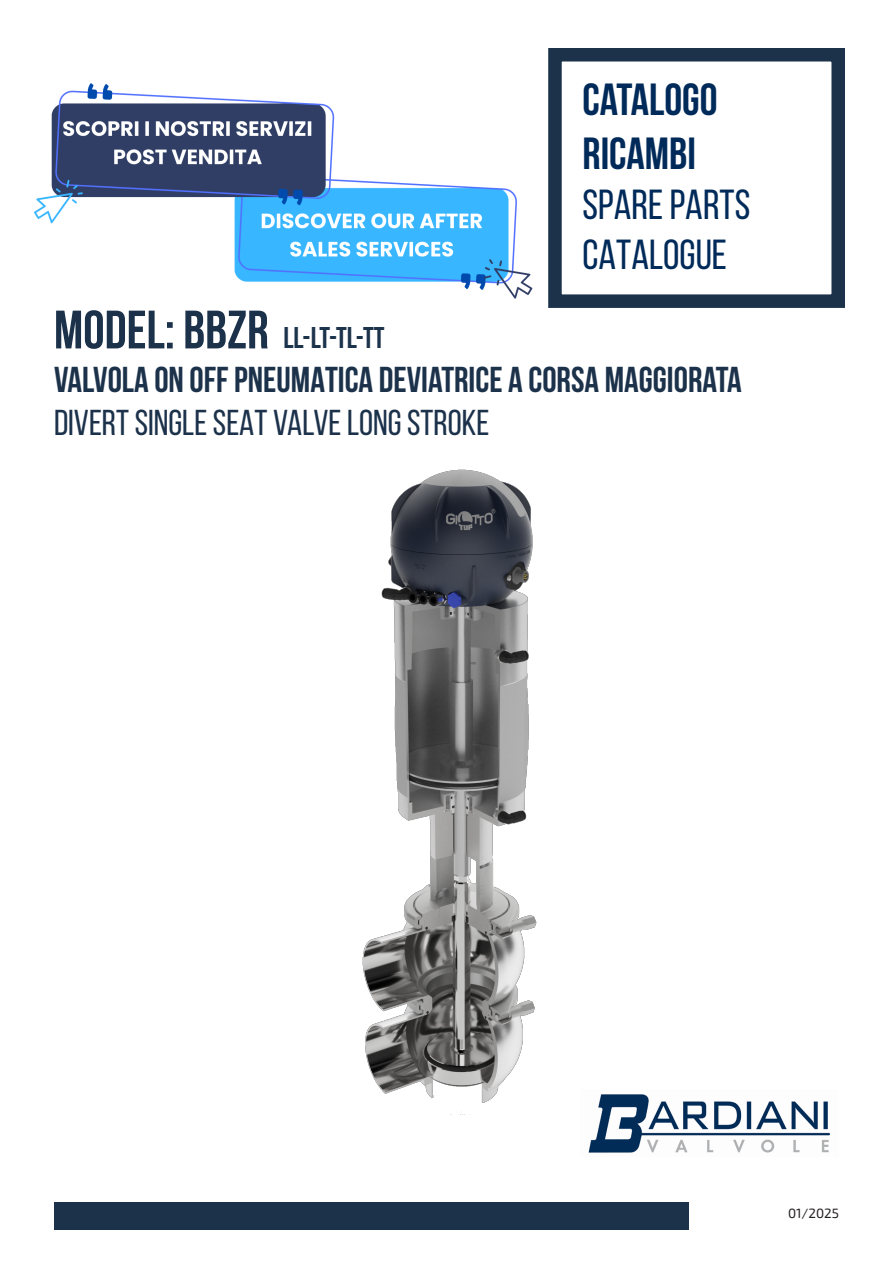
<style>
.page{position:relative;width:893px;height:1263px;background:#fff}
.page>*{position:absolute;margin:0;border:0;box-sizing:border-box;transform-origin:0 0}
.t1{font:700 54px "Bebas Neue";color:#1c324b}
.t2{font:700 45px/54px "Bebas Neue";color:#002a59}
.t3{font:42px/50.4px "Bebas Neue";color:#002a59}
.t4{font:700 36px "Bebas Neue";color:#1c324b}
.t5{font:36px "Bebas Neue";color:#1c324b}
.t6{font:700 30px "Bebas Neue";color:#1c334c}
.t7{font:13.5px "Exo Soft";color:#231f20}
</style>
<div class="page">
<img style="left:588px;top:1094px;width:242px;height:59px">
<div style="left:548px;top:48px;width:297px;height:260px;border:14px solid #1c324b"></div>
<img style="left:34px;top:83px;width:499px;height:216px">
<div style="left:55px;top:1202px;width:634px;height:28px;background:#1c324b"></div>
<img style="left:362px;top:469px;width:175px;height:644px">
<p class="t2" style="left:583px;top:71px;width:137px">CATALOGO<br>RICAMBI</p>
<p class="t3" style="left:583px;top:179px;width:169px">SPARE PARTS<br>CATALOGUE</p>
<p class="t1" style="left:54px;top:300px;width:216px">MODEL: BBZR</p>
<p class="t4" style="left:54px;top:359px;width:689px">VALVOLA ON OFF PNEUMATICA DEVIATRICE A CORSA MAGGIORATA</p>
<p class="t5" style="left:54px;top:403px;width:437px">DIVERT SINGLE SEAT VALVE LONG STROKE</p>
<p class="t6" style="left:283px;top:321px;width:102px">LL-LT-TL-TT</p>
<p class="t7" style="left:788px;top:1206px;width:52px">01/2025</p>
</div>
